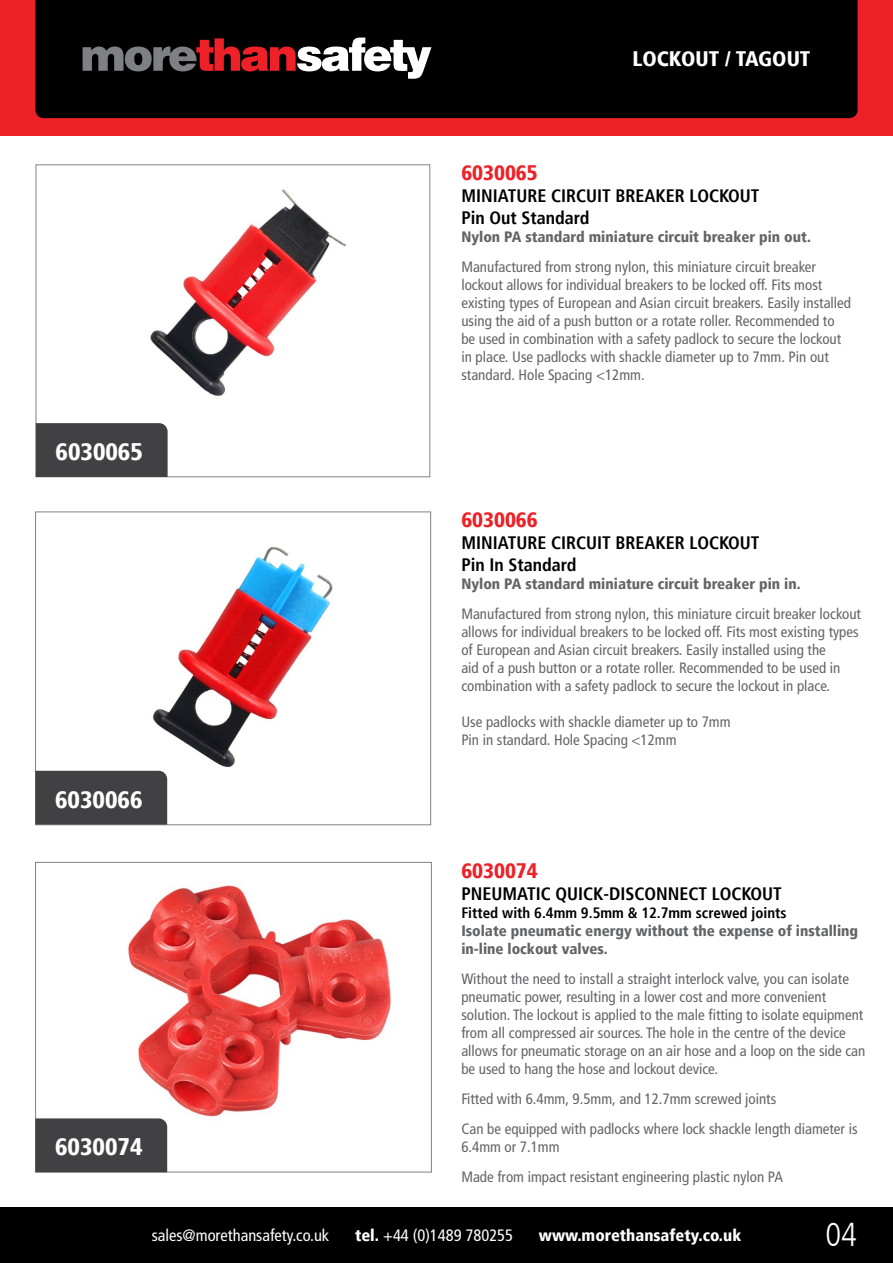
<style>
.page{position:relative;width:893px;height:1263px;background:#fff}
.page>*{position:absolute;margin:0;border:0;box-sizing:border-box;transform-origin:0 0}
.t1{font:300 condensed 33px "Frutiger LT";color:#fff}
.t2{font:900 condensed 24px "Frutiger";color:#fff}
.t3{font:900 condensed 21px "Frutiger";color:#ed2127}
.t4{font:900 condensed 21px "Frutiger";color:#fff}
.t5{font:700 condensed 18px/21.6px "Frutiger";color:#000}
.t6{font:condensed 16.5px "Frutiger LT";color:#fff}
.t7{font:900 condensed 16.5px "Frutiger";color:#fff}
.t8{font:condensed 15px/18px "Frutiger LT";color:#636466}
.t9{font:900 condensed 15px/18px "Frutiger LT";color:#636466}
.t10{font:700 condensed 15px "Frutiger";color:#000}
.s1{font-family:"Frutiger";font-weight:900}
</style>
<div class="page">
<div style="left:0;top:1208px;width:893px;height:55px;background:#000"></div>
<div style="left:0;top:0;width:893px;height:136px;background:#ed2127"></div>
<div style="left:35px;top:0;width:823px;height:118px;background:#000"></div>
<svg style="left:83px;top:38px;width:348px;height:41px;background:#5e4344"></svg>
<img style="left:150px;top:189px;width:197px;height:207px">
<div style="left:36px;top:423px;width:132px;height:54px;background:#414042"></div>
<img style="left:56px;top:546px;width:277px;height:277px">
<div style="left:35px;top:771px;width:132px;height:54px;background:#414042"></div>
<img style="left:128px;top:885px;width:263px;height:285px">
<div style="left:35px;top:1118px;width:132px;height:54px;background:#414042"></div>
<h3 class="t4" style="left:632px;top:46px;width:180px">LOCKOUT / TAGOUT</h3>
<h3 class="t3" style="left:461px;top:160px;width:78px">6030065</h3>
<p class="t5" style="left:461px;top:185px;width:300px">MINIATURE CIRCUIT BREAKER LOCKOUT<br>Pin Out Standard</p>
<p class="t9" style="left:461px;top:227px;width:351px">Nylon PA standard miniature circuit breaker pin out.</p>
<p class="t8" style="left:461px;top:257px;width:391px">Manufactured from strong nylon, this miniature circuit breaker lockout allows for individual breakers to be locked off. Fits most existing types of European and Asian circuit breakers. Easily installed using the aid of a push button or a rotate roller. Recommended to be used in combination with a safety padlock to secure the lockout in place. Use padlocks with shackle diameter up to 7mm. Pin out standard. Hole Spacing &lt;12mm.</p>
<h2 class="t2" style="left:56px;top:437px;width:89px">6030065</h2>
<h2 class="t2" style="left:55px;top:785px;width:89px">6030066</h2>
<h3 class="t3" style="left:461px;top:507px;width:78px">6030066</h3>
<p class="t5" style="left:461px;top:532px;width:300px">MINIATURE CIRCUIT BREAKER LOCKOUT<br>Pin In Standard</p>
<p class="t9" style="left:461px;top:574px;width:341px">Nylon PA standard miniature circuit breaker pin in.</p>
<p class="t8" style="left:461px;top:605px;width:401px">Manufactured from strong nylon, this miniature circuit breaker lockout allows for individual breakers to be locked off. Fits most existing types of European and Asian circuit breakers. Easily installed using the<br>aid of a push button or a rotate roller. Recommended to be used in combination with a safety padlock to secure the lockout in place.</p>
<p class="t8" style="left:461px;top:713px;width:271px">Use padlocks with shackle diameter up to 7mm<br>Pin in standard. Hole Spacing &lt;12mm</p>
<h2 class="t2" style="left:55px;top:1132px;width:89px">6030074</h2>
<h3 class="t3" style="left:461px;top:858px;width:78px">6030074</h3>
<p class="t5" style="left:461px;top:882px;width:322px">PNEUMATIC QUICK-DISCONNECT LOCKOUT</p>
<p class="t10" style="left:461px;top:903px;width:327px">Fitted with 6.4mm 9.5mm &amp; 12.7mm screwed joints</p>
<p class="t9" style="left:461px;top:921px;width:398px">Isolate pneumatic energy without the expense of installing in-line lockout valves.</p>
<p class="t8" style="left:461px;top:969px;width:406px">Without the need to install a straight interlock valve, you can isolate pneumatic power, resulting in a lower cost and more convenient solution. The lockout is applied to the male fitting to isolate equipment from all compressed air sources. The hole in the centre of the device allows for pneumatic storage on an air hose and a loop on the side can be used to hang the hose and lockout device.</p>
<p class="t8" style="left:461px;top:1083px;width:398px;line-height:30px">Fitted with 6.4mm, 9.5mm, and 12.7mm screwed joints<br>Can be equipped with padlocks where lock shackle length diameter is</p>
<p class="t8" style="left:461px;top:1131px;width:323px;line-height:30px">6.4mm or 7.1mm<br>Made from impact resistant engineering plastic nylon PA</p>
<p class="t6" style="left:152px;top:1226px;width:179px">sales@morethansafety.co.uk</p>
<p class="t6" style="left:355px;top:1226px;width:160px"><span class="s1">tel.</span> +44 (0)1489 780255</p>
<p class="t7" style="left:539px;top:1225px;width:204px">www.morethansafety.co.uk</p>
<h1 class="t1" style="left:825px;top:1216px;width:33px">04</h1>
</div>
